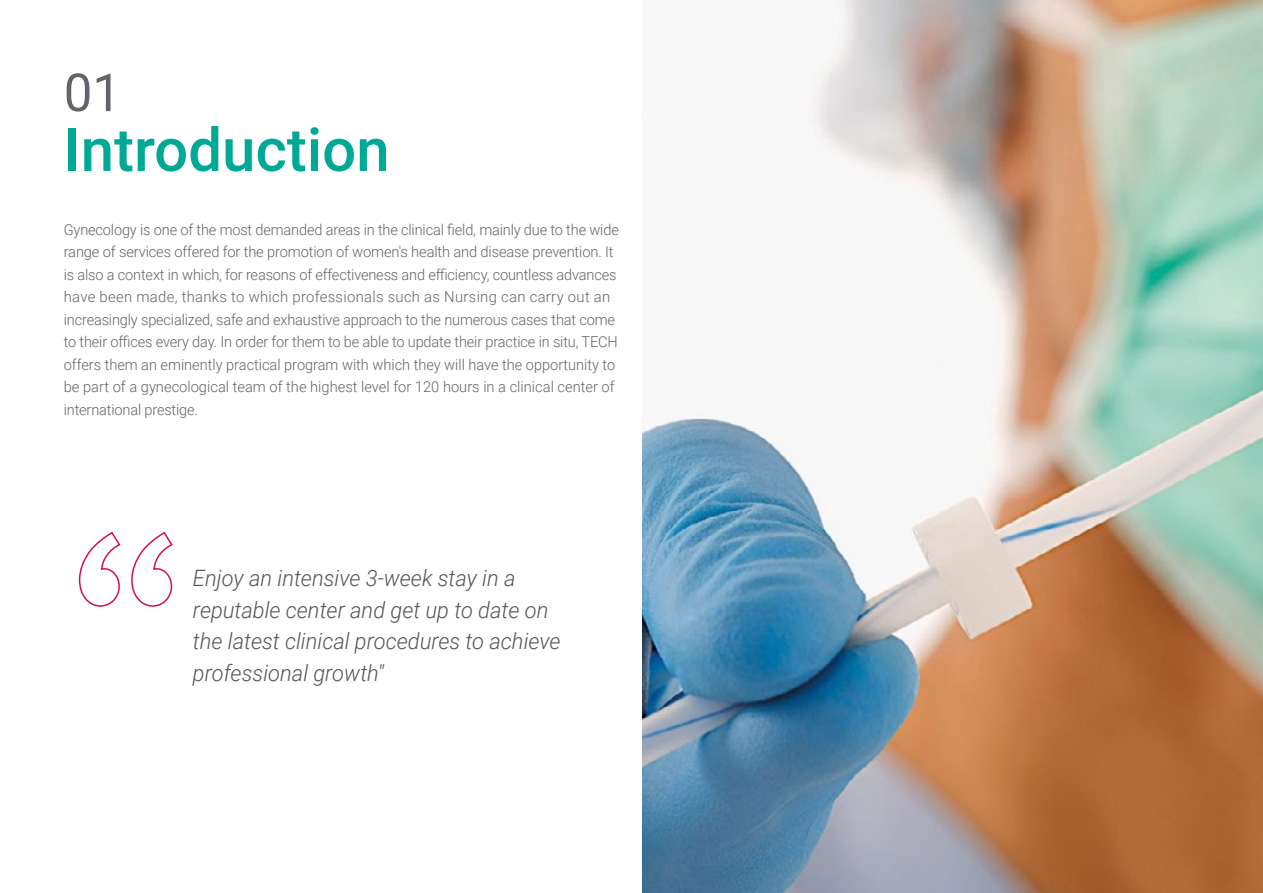
<style>
.page{position:relative;width:1263px;height:893px;background:#fff}
.page>*{position:absolute;margin:0;border:0;box-sizing:border-box;transform-origin:0 0}
.t1{font:500 60px "Roboto";color:#00a996}
.t2{font:52.5px "Roboto";color:#61646a}
.t3{font:italic 300 22.5px/31.5px "Roboto";color:#52555b}
.t4{font:300 15px/22.5px "Roboto";letter-spacing:-.01em;color:#61646a}
</style>
<div class="page">
<svg style="left:78px;top:531px;width:95px;height:76px"></svg>
<img style="left:642px;top:0;width:621px;height:893px">
<h2 class="t2" style="left:64px;top:56px;width:59px">01</h2>
<h1 class="t1" style="left:64px;top:108px;width:327px">Introduction</h1>
<p class="t4" style="left:64px;top:217px;width:557px">Gynecology is one of the most demanded areas in the clinical field, mainly due to the wide range of services offered for the promotion of women's health and disease prevention. It is also a context in which, for reasons of effectiveness and efficiency, countless advances have been made, thanks to which professionals such as Nursing can carry out an increasingly specialized, safe and exhaustive approach to the numerous cases that come to their offices every day. In order for them to be able to update their practice in situ, TECH offers them an eminently practical program with which they will have the opportunity to be part of a gynecological team of the highest level for 120 hours in a clinical center of international prestige.</p>
<h3 class="t3" style="left:193px;top:562px;width:369px">Enjoy an intensive 3-week stay in a reputable center and get up to date on the latest clinical procedures to achieve professional growth"</h3>
</div>
